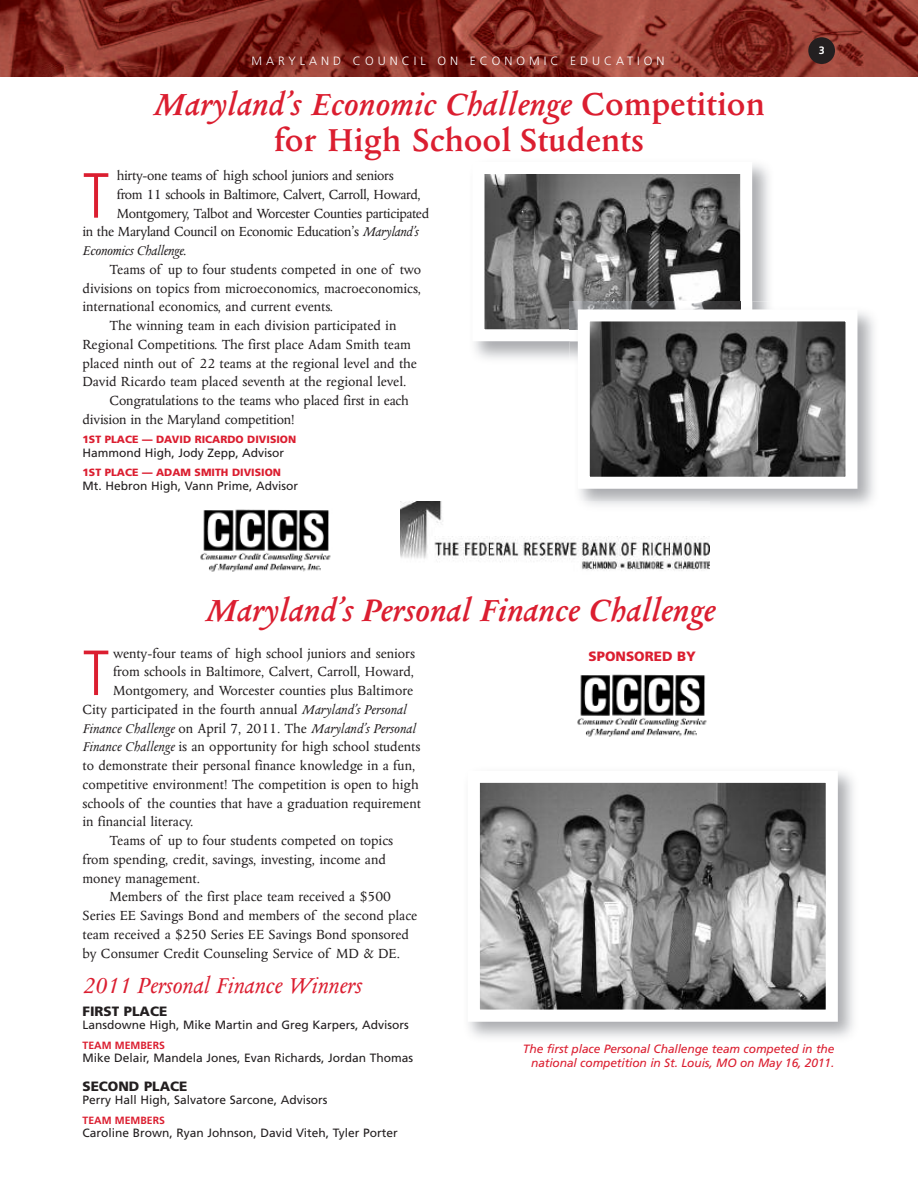
<style>
.page{position:relative;width:918px;height:1188px;background:#fff}
.page>*{position:absolute;margin:0;border:0;box-sizing:border-box;transform-origin:0 0}
.t1{font:300 condensed 63.75px "Frutiger";color:#db1e30}
.t2{font:600 36px/36px "Columbus";color:#db1e30;text-align:center}
.t3{font:italic 600 36px "Columbus";color:#db1e30}
.t4{font:italic 25.5px "Columbus";color:#db1e30}
.t5{font:15px "Columbus";color:#231f20}
.t6{font:15px "Columbus";letter-spacing:-.02em;color:#231f20}
.t7{font:italic 15px "Columbus";color:#231f20}
.t8{font:italic 15px "Columbus";letter-spacing:-.02em;color:#231f20}
.t9{font:900 13.5px "Frutiger";color:#231f20}
.t10{font:900 13.5px "Frutiger";color:#db1e30}
.t11{font:12px "Frutiger";color:#231f20}
.t12{font:italic 12px/13.5px "Frutiger";letter-spacing:-.01em;color:#db1e30;text-align:right}
.t13{font:300 12px "Frutiger";letter-spacing:.335em;color:#fff}
.t14{font:700 10.65px "Frutiger";color:#fff}
.t15{font:900 10.5px "Frutiger";color:#db1e30}
.t16{font:700 10.5px "Frutiger";color:#db1e30}
.s1{font-style:italic}
.s2{font-style:normal}
</style>
<div class="page">
<img style="left:0;top:0;width:918px;height:76px">
<img style="left:577px;top:674px;width:130px;height:63px">
<img style="left:481px;top:784px;width:344px;height:225px">
<div style="left:468px;top:771px;width:370px;height:251px;border:12px solid #fff"></div>
<img style="left:200px;top:509px;width:131px;height:63px">
<img style="left:401px;top:502px;width:309px;height:69px">
<img style="left:474px;top:164px;width:295px;height:195px">
<img style="left:485px;top:175px;width:254px;height:153px">
<div style="left:808px;top:37px;width:27px;height:27px;background:#231f20;border-radius:50%"></div>
<img style="left:579px;top:312px;width:295px;height:194px">
<img style="left:570px;top:502px;width:140px;height:14px">
<img style="left:570px;top:301px;width:200px;height:59px">
<img style="left:570px;top:301px;width:182px;height:40px">
<img style="left:570px;top:301px;width:170px;height:28px">
<img style="left:591px;top:322px;width:253px;height:154px">
<div style="left:578px;top:309px;width:279px;height:180px;border:12px solid #fff"></div>
<p class="t13" style="left:251px;top:56px;width:415px">MARYLAND COUNCIL ON ECONOMIC EDUCATION</p>
<h2 class="t2" style="left:153px;top:89px;width:613px"><span class="s1">Maryland’s Economic Challenge</span> Competition for High School Students</h2>
<h1 class="t1" style="left:82px;top:170px;width:29px">T</h1>
<p class="t6" style="left:117px;top:170px;width:278px">hirty-one teams of high school juniors and seniors</p>
<p class="t6" style="left:117px;top:189px;width:306px">from 11 schools in Baltimore, Calvert, Carroll, Howard,</p>
<p class="t6" style="left:117px;top:207px;width:314px">Montgomery, Talbot and Worcester Counties participated</p>
<p class="t6" style="left:83px;top:226px;width:337px">in the Maryland Council on Economic Education’s <span class="s1">Maryland’s</span></p>
<p class="t8" style="left:83px;top:245px;width:105px">Economics Challenge<span class="s2">.</span></p>
<p class="t5" style="left:110px;top:264px;width:313px">Teams of up to four students competed in one of two</p>
<p class="t5" style="left:83px;top:282px;width:340px">divisions on topics from microeconomics, macroeconomics,</p>
<p class="t5" style="left:82px;top:301px;width:252px">international economics, and current events.</p>
<p class="t5" style="left:109px;top:320px;width:288px">The winning team in each division participated in</p>
<p class="t5" style="left:82px;top:339px;width:330px">Regional Competitions. The first place Adam Smith team</p>
<p class="t5" style="left:82px;top:357px;width:336px">placed ninth out of 22 teams at the regional level and the</p>
<p class="t5" style="left:82px;top:376px;width:325px">David Ricardo team placed seventh at the regional level.</p>
<p class="t5" style="left:109px;top:395px;width:301px">Congratulations to the teams who placed first in each</p>
<p class="t5" style="left:82px;top:414px;width:214px">division in the Maryland competition!</p>
<p class="t15" style="left:82px;top:436px;width:215px">1ST PLACE — DAVID RICARDO DIVISION</p>
<p class="t11" style="left:82px;top:448px;width:203px">Hammond High, Jody Zepp, Advisor</p>
<p class="t15" style="left:82px;top:469px;width:200px">1ST PLACE — ADAM SMITH DIVISION</p>
<p class="t11" style="left:82px;top:481px;width:217px">Mt. Hebron High, Vann Prime, Advisor</p>
<p class="t14" style="left:819px;top:46px;width:7px">3</p>
<h2 class="t3" style="left:205px;top:596px;width:510px">Maryland’s Personal Finance Challenge</h2>
<p class="t10" style="left:589px;top:650px;width:109px">SPONSORED BY</p>
<h1 class="t1" style="left:82px;top:647px;width:29px">T</h1>
<p class="t5" style="left:113px;top:647px;width:304px">wenty-four teams of high school juniors and seniors</p>
<p class="t5" style="left:113px;top:666px;width:303px">from schools in Baltimore, Calvert, Carroll, Howard,</p>
<p class="t5" style="left:113px;top:685px;width:302px">Montgomery, and Worcester counties plus Baltimore</p>
<p class="t5" style="left:82px;top:704px;width:325px">City participated in the fourth annual <span class="s1">Maryland’s Personal</span></p>
<p class="t7" style="left:82px;top:722px;width:335px">Finance Challenge <span class="s2">on April 7, 2011. The</span> Maryland’s Personal</p>
<p class="t5" style="left:82px;top:741px;width:339px"><span class="s1">Finance Challenge</span> is an opportunity for high school students</p>
<p class="t5" style="left:82px;top:760px;width:334px">to demonstrate their personal finance knowledge in a fun,</p>
<p class="t5" style="left:82px;top:779px;width:338px">competitive environment! The competition is open to high</p>
<p class="t5" style="left:82px;top:797px;width:340px">schools of the counties that have a graduation requirement</p>
<p class="t5" style="left:82px;top:816px;width:112px">in financial literacy.</p>
<p class="t5" style="left:109px;top:835px;width:285px">Teams of up to four students competed on topics</p>
<p class="t5" style="left:82px;top:854px;width:305px">from spending, credit, savings, investing, income and</p>
<p class="t5" style="left:82px;top:872px;width:119px">money management.</p>
<p class="t5" style="left:109px;top:891px;width:283px">Members of the first place team received a $500</p>
<p class="t5" style="left:82px;top:910px;width:336px">Series EE Savings Bond and members of the second place</p>
<p class="t5" style="left:82px;top:929px;width:328px">team received a $250 Series EE Savings Bond sponsored</p>
<p class="t5" style="left:82px;top:947px;width:319px">by Consumer Credit Counseling Service of MD &amp; DE.</p>
<h3 class="t4" style="left:82px;top:976px;width:280px">2011 Personal Finance Winners</h3>
<p class="t9" style="left:82px;top:1005px;width:86px">FIRST PLACE</p>
<p class="t11" style="left:82px;top:1020px;width:328px">Lansdowne High, Mike Martin and Greg Karpers, Advisors</p>
<p class="t16" style="left:82px;top:1041px;width:84px">TEAM MEMBERS</p>
<p class="t11" style="left:82px;top:1053px;width:332px">Mike Delair, Mandela Jones, Evan Richards, Jordan Thomas</p>
<p class="t9" style="left:82px;top:1080px;width:107px">SECOND PLACE</p>
<p class="t11" style="left:82px;top:1095px;width:247px">Perry Hall High, Salvatore Sarcone, Advisors</p>
<p class="t16" style="left:82px;top:1116px;width:84px">TEAM MEMBERS</p>
<p class="t11" style="left:82px;top:1128px;width:317px">Caroline Brown, Ryan Johnson, David Viteh, Tyler Porter</p>
<p class="t12" style="left:523px;top:1043px;width:313px">The first place Personal Challenge team competed in the national competition in St. Louis, MO on May 16, 2011.</p>
</div>
